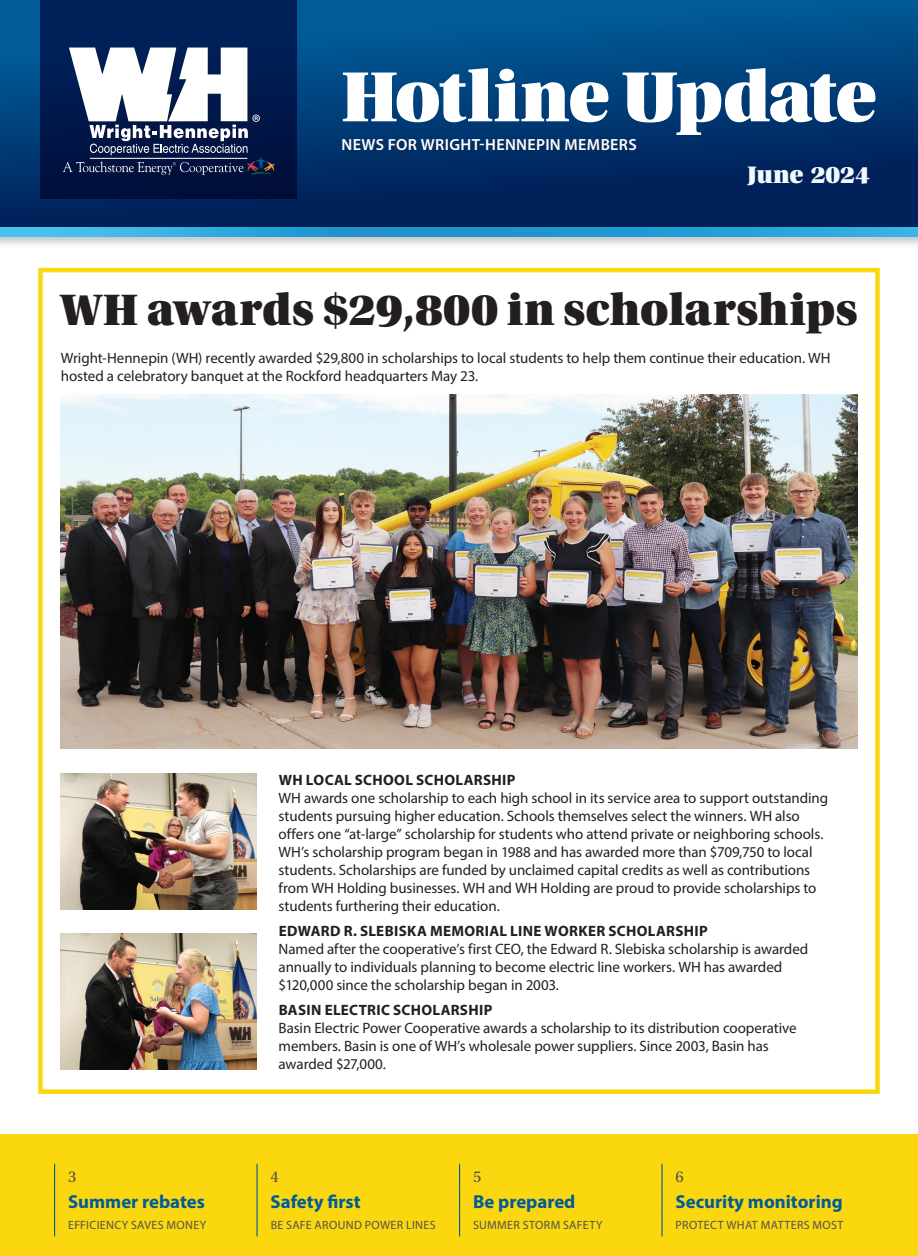
<style>
.page{position:relative;width:918px;height:1256px;background:#fff}
.page>*{position:absolute;margin:0;border:0;box-sizing:border-box;transform-origin:0 0}
.t1{font:75px "Utopia Std Black Headline";letter-spacing:-.02em;color:#fff}
.Headline_1{font:46.5px "Utopia Std Black Headline";letter-spacing:.01em;color:#231f20}
.t2{font:25.2px "Utopia Std Black Headline";color:#f0f9fd}
.t3{font:700 18.75px "Myriad Pro";color:#005c98}
.t4{font:16.5px "Utopia Std";color:#515251}
.t5{font:600 16.2px "Myriad Pro";letter-spacing:.025em;color:#fff}
.Body_Text{font:15px/18px "Myriad Pro";letter-spacing:-.005em;color:#231f20}
.Body_Text-2{font:700 15px "Myriad Pro";letter-spacing:.025em;color:#231f20}
.t6{font:12px "Myriad Pro";letter-spacing:.03em;color:#515251}
</style>
<div class="page">
<div style="left:0;top:0;width:918px;height:228px;background:linear-gradient(to bottom,#005e9a,#001851)"></div>
<div style="left:0;top:224px;width:918px;height:25px;background:#231f20;opacity:.3"></div>
<svg style="left:0;top:228px;width:918px;height:8px;background:#2ba4d9"></svg>
<div style="left:40px;top:0;width:257px;height:199px;background:linear-gradient(to bottom,#002360,#000e3a)"></div>
<div style="left:62px;top:47px;width:215px;height:131px;background:#231f20;opacity:.3"></div>
<svg style="left:63px;top:48px;width:212px;height:127px"></svg>
<div style="left:343px;top:140px;width:296px;height:13px;background:#042e60"></div>
<div style="left:0;top:1134px;width:918px;height:122px;background:#fad70f"></div>
<hr style="left:256px;top:1163px;width:2px;height:25px;background:#005c98">
<hr style="left:661px;top:1163px;width:2px;height:25px;background:#005c98">
<hr style="left:256px;top:1188px;width:2px;height:26px;background:#005c98">
<hr style="left:661px;top:1188px;width:2px;height:26px;background:#005c98">
<svg style="left:54px;top:1163px;width:1px;height:73px"></svg>
<hr style="left:256px;top:1214px;width:2px;height:22px;background:#005c98">
<svg style="left:459px;top:1163px;width:1px;height:73px"></svg>
<hr style="left:661px;top:1214px;width:2px;height:22px;background:#005c98">
<img style="left:61px;top:395px;width:796px;height:353px">
<div style="left:38px;top:268px;width:842px;height:826px;border:4px solid #fad70f"></div>
<img style="left:61px;top:773px;width:195px;height:136px">
<img style="left:61px;top:933px;width:195px;height:136px">
<h1 class="t1" style="left:341px;top:58px;width:536px">Hotline Update</h1>
<p class="t5" style="left:342px;top:134px;width:297px">NEWS FOR WRIGHT-HENNEPIN MEMBERS</p>
<h3 class="t2" style="left:747px;top:161px;width:124px">June 2024</h3>
<p class="Headline_1" style="left:61px;top:285px;width:798px">WH awards $29,800 in scholarships</p>
<p class="Body_Text" style="left:61px;top:349px;width:771px">Wright-Hennepin (WH) recently awarded $29,800 in scholarships to local students to help them continue their education. WH hosted a celebratory banquet at the Rockford headquarters May 23.</p>
<p class="Body_Text-2" style="left:279px;top:770px;width:238px">WH LOCAL SCHOOL SCHOLARSHIP</p>
<p class="Body_Text" style="left:279px;top:788px;width:551px">WH awards one scholarship to each high school in its service area to support outstanding students pursuing higher education. Schools themselves select the winners. WH also offers one “at-large” scholarship for students who attend private or neighboring schools.<br>WH’s scholarship program began in 1988 and has awarded more than $709,750 to local students. Scholarships are funded by unclaimed capital credits as well as contributions from WH Holding businesses. WH and WH Holding are proud to provide scholarships to students furthering their education.</p>
<p class="Body_Text-2" style="left:279px;top:921px;width:430px">EDWARD R. SLEBISKA MEMORIAL LINE WORKER SCHOLARSHIP</p>
<p class="Body_Text" style="left:279px;top:939px;width:531px">Named after the cooperative’s first CEO, the Edward R. Slebiska scholarship is awarded annually to individuals planning to become electric line workers. WH has awarded $120,000 since the scholarship began in 2003.</p>
<p class="Body_Text-2" style="left:279px;top:999px;width:215px">BASIN ELECTRIC SCHOLARSHIP</p>
<p class="Body_Text" style="left:279px;top:1018px;width:520px">Basin Electric Power Cooperative awards a scholarship to its distribution cooperative members. Basin is one of WH’s wholesale power suppliers. Since 2003, Basin has awarded $27,000.</p>
<p class="t4" style="left:68px;top:1167px;width:10px">3</p>
<p class="t4" style="left:271px;top:1167px;width:10px">4</p>
<p class="t4" style="left:473px;top:1167px;width:10px">5</p>
<p class="t4" style="left:676px;top:1167px;width:10px">6</p>
<p class="t3" style="left:68px;top:1189px;width:138px">Summer rebates</p>
<p class="t3" style="left:271px;top:1189px;width:92px">Safety first</p>
<p class="t3" style="left:473px;top:1189px;width:104px">Be prepared</p>
<p class="t3" style="left:676px;top:1189px;width:169px">Security monitoring</p>
<p class="t6" style="left:68px;top:1217px;width:140px">EFFICIENCY SAVES MONEY</p>
<p class="t6" style="left:271px;top:1217px;width:167px">BE SAFE AROUND POWER LINES</p>
<p class="t6" style="left:473px;top:1217px;width:131px">SUMMER STORM SAFETY</p>
<p class="t6" style="left:676px;top:1217px;width:169px">PROTECT WHAT MATTERS MOST</p>
</div>
